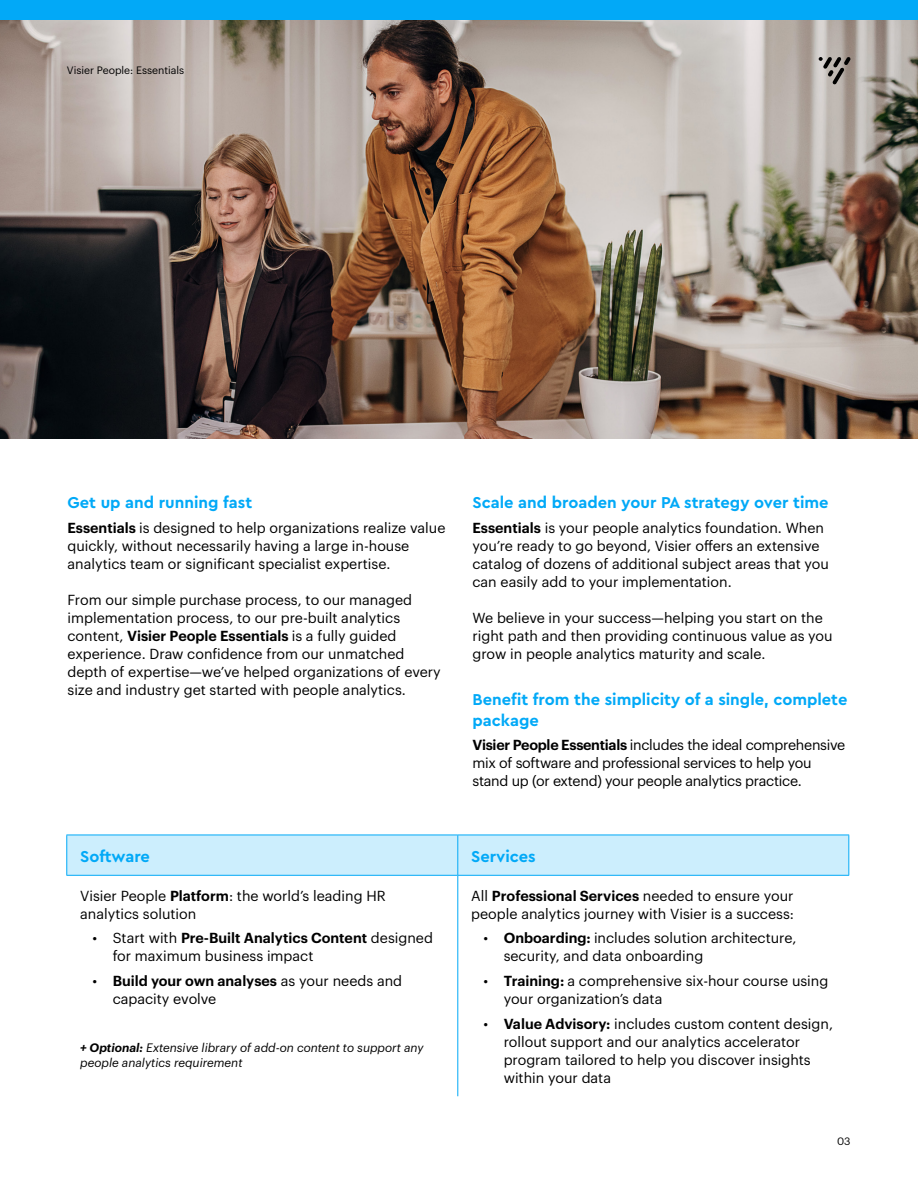
<style>
.page{position:relative;width:918px;height:1188px;background:#fff}
.page>*{position:absolute;margin:0;border:0;box-sizing:border-box;transform-origin:0 0}
.t1{font:700 16.5px/21px "Cera Pro";color:#02a9f7}
.t2{font:14.25px/18px "Graphik";color:#000}
.t3{font:14.25px/18px "Graphik";letter-spacing:-.02em;color:#000}
.t4{font:italic 12px/15px "Graphik";color:#000}
.t5{font:10.5px "Graphik";color:#000}
.s1{font-weight:600}
</style>
<div class="page">
<div style="left:67px;top:836px;width:781px;height:39px;background:#cceefd"></div>
<hr style="left:457px;top:835px;width:1px;height:40px;background:#02a9f7">
<hr style="left:457px;top:876px;width:1px;height:220px;background:#02a9f7">
<hr style="left:66px;top:835px;width:392px;height:1px;background:#02a9f7">
<hr style="left:66px;top:835px;width:1px;height:40px;background:#02a9f7">
<hr style="left:458px;top:835px;width:391px;height:1px;background:#02a9f7">
<hr style="left:848px;top:835px;width:1px;height:40px;background:#02a9f7">
<hr style="left:66px;top:875px;width:392px;height:1px;background:#02a9f7">
<hr style="left:458px;top:875px;width:391px;height:1px;background:#02a9f7">
<img style="left:0;top:20px;width:918px;height:418px">
<div style="left:0;top:0;width:918px;height:20px;background:#02a9f7"></div>
<svg style="left:819px;top:57px;width:32px;height:27px"></svg>
<p class="t5" style="left:67px;top:63px;width:119px">Visier People: Essentials</p>
<p class="t1" style="left:68px;top:491px;width:186px">Get up and running fast</p>
<p class="t2" style="left:68px;top:518px;width:379px"><span class="s1">Essentials</span> is designed to help organizations realize value quickly, without necessarily having a large in-house analytics team or significant specialist expertise.</p>
<p class="t2" style="left:68px;top:590px;width:375px">From our simple purchase process, to our managed implementation process, to our pre-built analytics content, <span class="s1">Visier People Essentials</span> is a fully guided experience. Draw confidence from our unmatched depth of expertise—we’ve helped organizations of every size and industry get started with people analytics.</p>
<p class="t1" style="left:472px;top:491px;width:358px">Scale and broaden your PA strategy over time</p>
<p class="t2" style="left:472px;top:518px;width:358px"><span class="s1">Essentials</span> is your people analytics foundation. When you’re ready to go beyond, Visier offers an extensive catalog of dozens of additional subject areas that you can easily add to your implementation.</p>
<p class="t2" style="left:472px;top:608px;width:362px">We believe in your success—helping you start on the right path and then providing continuous value as you grow in people analytics maturity and scale.</p>
<p class="t1" style="left:472px;top:688px;width:376px">Benefit from the simplicity of a single, complete package</p>
<p class="t3" style="left:472px;top:735px;width:374px"><span class="s1">Visier People Essentials</span> includes the ideal comprehensive mix of software and professional services to help you stand up (or extend) your people analytics practice.</p>
<p class="t1" style="left:80px;top:845px;width:71px">Software</p>
<p class="t1" style="left:471px;top:845px;width:66px">Services</p>
<p class="t2" style="left:80px;top:885px;width:307px">Visier People <span class="s1">Platform</span>: the world’s leading HR analytics solution</p>
<p class="t2" style="left:113px;top:928px;width:322px;text-indent:-20px">• Start with <span class="s1">Pre-Built Analytics Content</span> designed for maximum business impact</p>
<p class="t2" style="left:113px;top:971px;width:291px;text-indent:-20px">• <span class="s1">Build your own analyses</span> as your needs and capacity evolve</p>
<p class="t4" style="left:80px;top:1039px;width:345px"><span class="s1">+ Optional:</span> Extensive library of add-on content to support any people analytics requirement</p>
<p class="t2" style="left:471px;top:885px;width:324px">All <span class="s1">Professional Services</span> needed to ensure your people analytics journey with Visier is a success:</p>
<p class="t2" style="left:504px;top:928px;width:294px;text-indent:-20px">• <span class="s1">Onboarding:</span> includes solution architecture, security, and data onboarding</p>
<p class="t2" style="left:504px;top:971px;width:326px;text-indent:-20px">• <span class="s1">Training:</span> a comprehensive six-hour course using your organization’s data</p>
<p class="t2" style="left:504px;top:1013px;width:331px;text-indent:-20px">• <span class="s1">Value Advisory:</span> includes custom content design, rollout support and our analytics accelerator program tailored to help you discover insights within your data</p>
<p class="t5" style="left:837px;top:1133px;width:15px">03</p>
</div>
